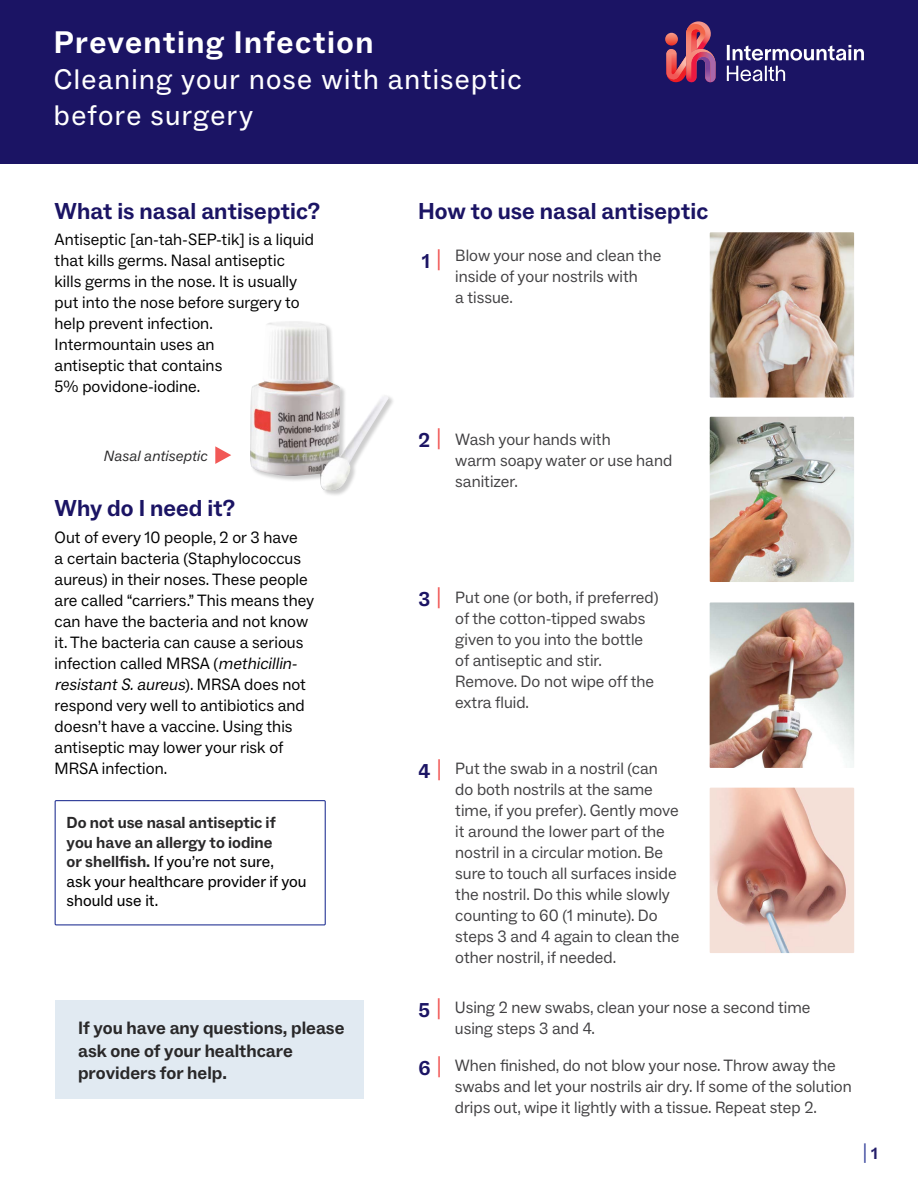
<style>
.page{position:relative;width:918px;height:1188px;background:#fff}
.page>*{position:absolute;margin:0;border:0;box-sizing:border-box;transform-origin:0 0}
.t1{font:700 31.5px "ABC Social";letter-spacing:.045em;color:#fff}
.t2{font:28.5px/36px "ABC Social";letter-spacing:.045em;color:#fff}
.Level_1__h2{font:700 23.25px "ABC Social";letter-spacing:.005em;color:#1b1464}
.Main_tight_1{font:700 20.25px "ABC Social";color:#1b1464}
.t3{font:19.5px "ABC Social";color:#323f99}
.Main__p{font:700 18px/22.4px "ABC Social";color:#292829}
._1-9_numbers{font:16.5px/21px "ABC Social";color:#414042}
.Main__p-2{font:16.5px/21px "ABC Social";letter-spacing:.005em;color:#000}
.Main__p-3{font:700 16.2px/19.5px "ABC Social";color:#292829}
.sentence_case_-_cntr{font:italic 15px "ABC Social";letter-spacing:.01em;color:#292829}
.s1{font-style:italic}
.s2{font-weight:400;color:#000}
.s3{font-size:18.15px}
.s4{font-weight:400;font-size:21px;color:#f15856}
.s5{font-weight:700;font-size:16.5px;color:#231d69}
</style>
<div class="page">
<div style="left:0;top:0;width:918px;height:164px;background:#1b1464"></div>
<svg style="left:727px;top:45px;width:137px;height:36px"></svg>
<svg style="left:665px;top:21px;width:51px;height:61px"></svg>
<div style="left:55px;top:1000px;width:308px;height:99px;background:#e1eaf2"></div>
<img style="left:710px;top:602px;width:144px;height:166px">
<img style="left:710px;top:788px;width:144px;height:165px">
<img style="left:710px;top:232px;width:144px;height:166px">
<img style="left:710px;top:417px;width:144px;height:165px">
<img style="left:250px;top:321px;width:139px;height:172px">
<svg style="left:215px;top:446px;width:16px;height:18px"></svg>
<div style="left:55px;top:800px;width:271px;height:125px;border:1px solid #293896"></div>
<p class="t1" style="left:54px;top:23px;width:321px">Preventing Infection</p>
<p class="t2" style="left:54px;top:62px;width:469px">Cleaning your nose with antiseptic before surgery</p>
<p class="Level_1__h2" style="left:55px;top:197px;width:267px">What is nasal antiseptic?</p>
<p class="Main__p-2" style="left:55px;top:229px;width:261px">Antiseptic [an-tah-SEP-tik] is a liquid that kills germs. Nasal antiseptic kills germs in the nose. It is usually put into the nose before surgery to help prevent infection.<br>Intermountain uses an<br>antiseptic that contains<br>5% povidone-iodine.</p>
<p class="sentence_case_-_cntr" style="left:104px;top:447px;width:106px">Nasal antiseptic</p>
<p class="Level_1__h2" style="left:55px;top:494px;width:182px">Why do I need it?</p>
<p class="Main__p-2" style="left:55px;top:527px;width:261px">Out of every 10 people, 2 or 3 have<br>a certain bacteria (Staphylococcus aureus) in their noses. These people are called “carriers.” This means they can have the bacteria and not know it. The bacteria can cause a serious infection called MRSA (<span class="s1">methicillin&shy;resistantS.aureus</span>) . M R S A d o e s n ot respond very well to antibiotics and doesn’t have a vaccine. Using this antiseptic may lower your risk of MRSA infection.</p>
<p class="Main__p-3" style="left:67px;top:814px;width:242px">Do not use nasal antiseptic if<br>you have an allergy to iodine<br>or shellfish. <span class="s2">If you’re not sure,<br>ask your healthcare provider if you should use it.</span></p>
<p class="Main__p" style="left:78px;top:1018px;width:268px">If you have any questions, please ask one of your healthcare providers for help<span class="s3">.</span></p>
<p class="Level_1__h2" style="left:418px;top:197px;width:292px">How to use nasal antiseptic</p>
<p class="Main_tight_1" style="left:422px;top:249px;width:21px">1 <span class="s4">|</span></p>
<p class="_1-9_numbers" style="left:455px;top:245px;width:207px">Blow your nose and clean the inside of your nostrils with<br>a tissue.</p>
<p class="Main_tight_1" style="left:418px;top:427px;width:25px">2 <span class="s4">|</span></p>
<p class="_1-9_numbers" style="left:455px;top:429px;width:218px">Wash your hands with<br>warm soapy water or use hand sanitizer.</p>
<p class="Main_tight_1" style="left:418px;top:587px;width:25px">3 <span class="s4">|</span></p>
<p class="_1-9_numbers" style="left:455px;top:587px;width:205px">Put one (or both, if preferred) of the cotton-tipped swabs given to you into the bottle of antiseptic and stir.<br>Remove. Do not wipe off the extra fluid.</p>
<p class="Main_tight_1" style="left:418px;top:759px;width:25px">4 <span class="s4">|</span></p>
<p class="Main_tight_1" style="left:418px;top:997px;width:24px">5 <span class="s4">|</span></p>
<p class="Main_tight_1" style="left:418px;top:1055px;width:25px">6 <span class="s4">|</span></p>
<p class="_1-9_numbers" style="left:455px;top:758px;width:226px">Put the swab in a nostril (can do both nostrils at the same time, if you prefer). Gently move it around the lower part of the nostril in a circular motion. Be sure to touch all surfaces inside the nostril. Do this while slowly counting to 60 (1 minute). Do steps 3 and 4 again to clean the other nostril, if needed.</p>
<p class="_1-9_numbers" style="left:455px;top:998px;width:357px">Using 2 new swabs, clean your nose a second time using steps 3 and 4.</p>
<p class="_1-9_numbers" style="left:455px;top:1055px;width:398px">When finished, do not blow your nose. Throw away the swabs and let your nostrils air dry. If some of the solution drips out, wipe it lightly with a tissue. Repeat step 2.</p>
<p class="t3" style="left:863px;top:1139px;width:16px">|<span class="s5">1</span></p>
</div>
